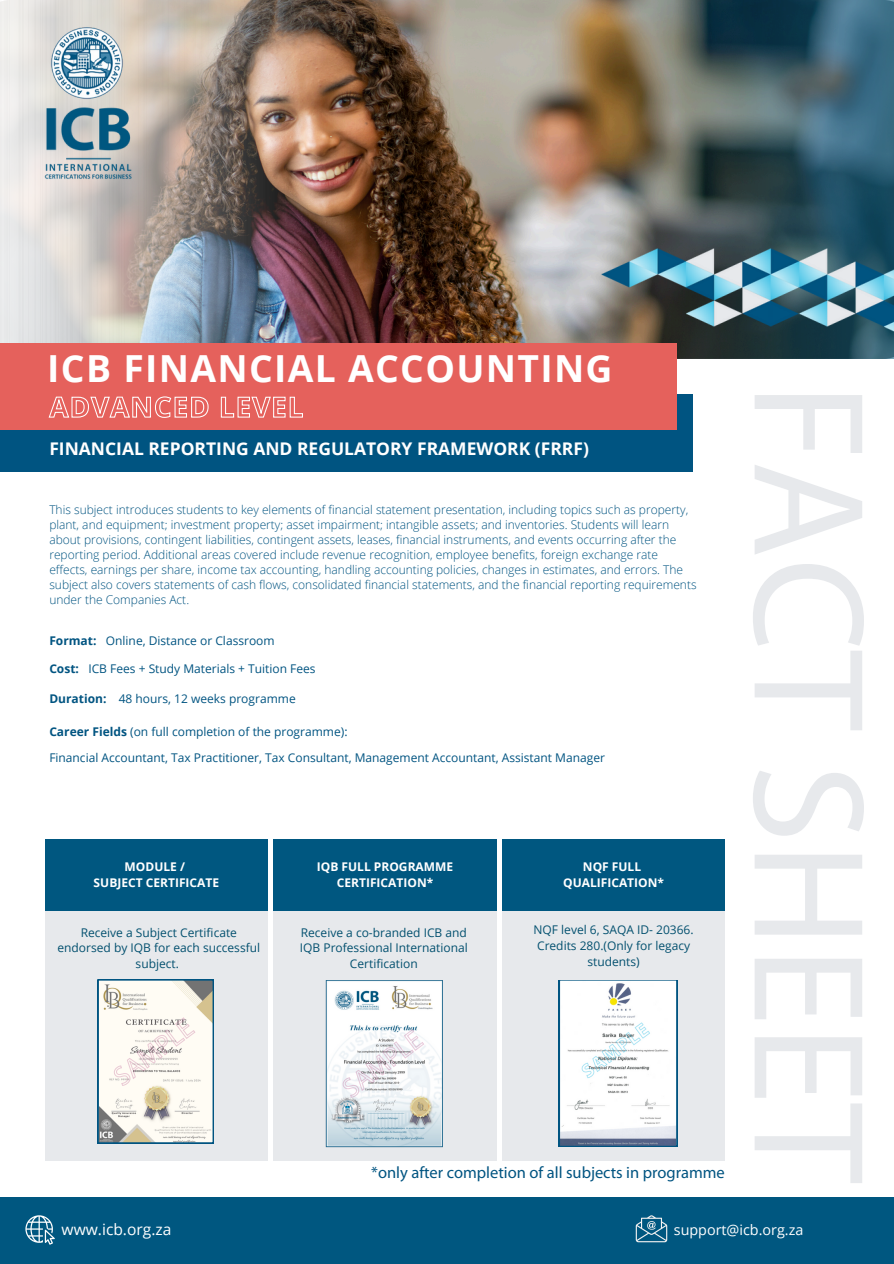
<style>
.page{position:relative;width:894px;height:1264px;background:#fff}
.page>*{position:absolute;margin:0;border:0;box-sizing:border-box;transform-origin:0 0}
.t1{font:159.45px "Myriad Pro";color:#e7e9ec}
.t2{font:700 37.35px "Open Sans";letter-spacing:.035em;color:#fff}
.t3{font:700 17.4px "Open Sans";color:#fff}
.t4{font:16.5px "Myriad Pro";color:#005481}
.t5{font:15.6px "Open Sans";color:#fff}
.t6{font:14.4px "Open Sans";color:#fff}
.t7{font:300 12px/15px "Open Sans";color:#005481}
.t8{font:12px "Open Sans";color:#005481}
.t9{font:12px/15.8px "Open Sans";color:#03506f;text-align:center}
.t10{font:700 12px/15.8px "Open Sans";color:#fff;text-align:center}
.t11{font:700 12px "Open Sans";color:#005481}
.s1{font-weight:700}
</style>
<div class="page">
<img style="left:378px;top:0;width:228px;height:344px">
<svg style="left:606px;top:0;width:287px;height:209px;background:#4e6162"></svg>
<div style="left:0;top:394px;width:692px;height:78px;background:#005481"></div>
<img style="left:0;top:0;width:378px;height:344px">
<img style="left:20px;top:16px;width:138px;height:171px">
<div style="left:0;top:344px;width:677px;height:86px;background:#e5615c"></div>
<img style="left:590px;top:209px;width:303px;height:150px">
<div style="left:0;top:1196px;width:893px;height:67px;background:#005780"></div>
<svg style="left:25px;top:1215px;width:30px;height:29px"></svg>
<svg style="left:635px;top:1215px;width:32px;height:27px"></svg>
<svg style="left:48px;top:396px;width:255px;height:22px"></svg>
<div style="left:45px;top:911px;width:223px;height:249px;background:#e7e9ec"></div>
<div style="left:45px;top:839px;width:222px;height:72px;background:#005780"></div>
<div style="left:502px;top:900px;width:222px;height:260px;background:#e7e9ec"></div>
<svg style="left:558px;top:980px;width:119px;height:166px;background:#e7ebef"></svg>
<div style="left:273px;top:911px;width:223px;height:249px;background:#e7e9ec"></div>
<div style="left:273px;top:839px;width:223px;height:72px;background:#005780"></div>
<img style="left:326px;top:980px;width:117px;height:167px">
<svg style="left:339px;top:1027px;width:86px;height:72px"></svg>
<svg style="left:98px;top:979px;width:116px;height:164px;background:#e2e1db"></svg>
<div style="left:502px;top:839px;width:222px;height:72px;background:#005780"></div>
<h3 class="t2" style="left:47px;top:342px;width:566px">ICB FINANCIAL ACCOUNTING</h3>
<p class="t3" style="left:49px;top:436px;width:541px">FINANCIAL REPORTING AND REGULATORY FRAMEWORK (FRRF)</p>
<p class="t7" style="left:49px;top:502px;width:648px">This subject introduces students to key elements of financial statement presentation, including topics such as property, plant, and equipment; investment property; asset impairment; intangible assets; and inventories. Students will learn about provisions, contingent liabilities, contingent assets, leases, financial instruments, and events occurring after the reporting period. Additional areas covered include revenue recognition, employee benefits, foreign exchange rate effects, earnings per share, income tax accounting, handling accounting policies, changes in estimates, and errors. The subject also covers statements of cash flows, consolidated financial statements, and the financial reporting requirements under the Companies Act.</p>
<p class="t8" style="left:49px;top:631px;width:227px"><span class="s1">Format:</span> Online, Distance or Classroom</p>
<h1 class="t8" style="left:49px;top:660px;width:268px"><span class="s1">Cost:</span> ICB Fees + Study Materials + Tuition Fees</h1>
<h5 class="t11" style="left:49px;top:690px;width:59px">Duration:</h5>
<p class="t8" style="left:119px;top:690px;width:178px">48 hours, 12 weeks programme</p>
<p class="t8" style="left:49px;top:722px;width:300px"><span class="s1">Career Fields</span> (on full completion of the programme):</p>
<p class="t8" style="left:49px;top:749px;width:557px">Financial Accountant, Tax Practitioner, Tax Consultant, Management Accountant, Assistant Manager</p>
<p class="t10" style="left:125px;top:858px;width:62px">MODULE /</p>
<p class="t10" style="left:94px;top:874px;width:127px">SUBJECT CERTIFICATE</p>
<p class="t9" style="left:57px;top:924px;width:204px">Receive a Subject Certificate endorsed by IQB for each successful subject.</p>
<p class="t10" style="left:317px;top:858px;width:138px">IQB FULL PROGRAMME<br>CERTIFICATION*</p>
<p class="t10" style="left:582px;top:858px;width:60px">NQF FULL</p>
<p class="t10" style="left:563px;top:874px;width:102px">QUALIFICATION*</p>
<p class="t9" style="left:300px;top:924px;width:169px">Receive a co-branded ICB and<br>IQB Professional International<br>Certification</p>
<p class="t9" style="left:533px;top:921px;width:161px">NQF level 6, SAQA ID- 20366.<br>Credits 280.(Only for legacy students)</p>
<p class="t4" style="left:371px;top:1165px;width:355px">*only after completion of all subjects in programme</p>
<p class="t1" style="left:874px;top:383px;width:801px;rotate:90deg">FACT SHEET</p>
<p class="t5" style="left:62px;top:1217px;width:111px">www.icb.org.za</p>
<p class="t6" style="left:673px;top:1219px;width:131px">support@icb.org.za</p>
</div>
